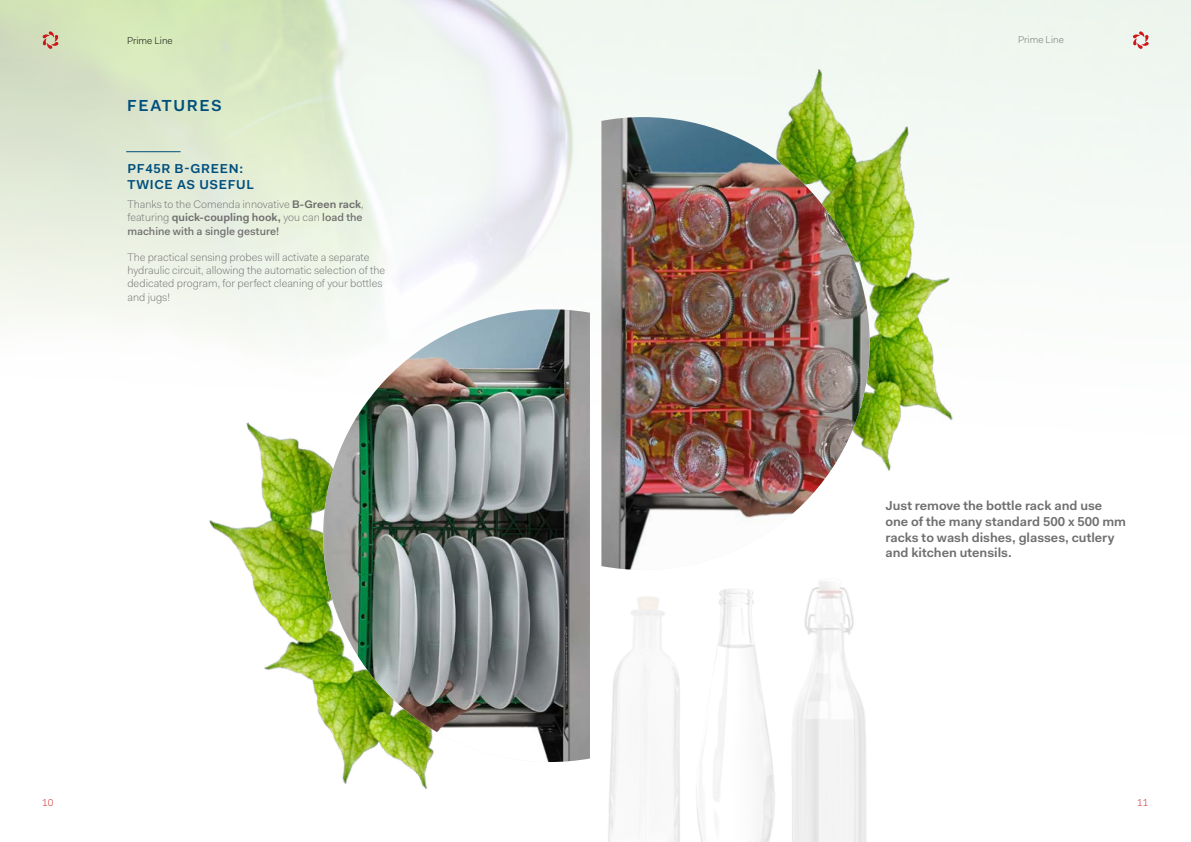
<style>
.page{position:relative;width:1191px;height:842px;background:#fff}
.page>*{position:absolute;margin:0;border:0;box-sizing:border-box;transform-origin:0 0}
.t1{font:600 16px "Fakt Pro";letter-spacing:.1em;color:#004f7d}
.t2{font:600 13px/15.6px "Fakt Pro";color:#706f6f}
.t3{font:600 13px/15.6px "Fakt Pro";letter-spacing:.05em;color:#004f7d}
.t4{font:300 11px/13.2px "Fakt Pro";color:#706f6f;text-align:justify}
.t5{font:300 10px "Fakt Pro";color:#000}
.t6{font:300 10px "Fakt Pro";color:#706f6f}
.t7{font:300 10px "Fakt Pro";color:#cd1719}
.s1{font-weight:600}
.s2{font-weight:500}
</style>
<div class="page">
<img style="left:0;top:0;width:1191px;height:339px">
<img style="left:209px;top:422px;width:219px;height:367px">
<img style="left:761px;top:54px;width:220px;height:417px">
<hr style="left:126px;top:151px;width:54px;height:1px;background:#004f7d">
<img style="left:601px;top:117px;width:268px;height:453px">
<img style="left:323px;top:309px;width:267px;height:453px">
<img style="left:608px;top:579px;width:259px;height:263px">
<svg style="left:43px;top:31px;width:15px;height:18px"></svg>
<svg style="left:1133px;top:31px;width:15px;height:18px"></svg>
<p class="t5" style="left:127px;top:34px;width:47px">Prime Line</p>
<p class="t6" style="left:1018px;top:33px;width:47px">Prime Line</p>
<h1 class="t1" style="left:127px;top:95px;width:96px">FEATURES</h1>
<p class="t3" style="left:127px;top:161px;width:128px">PF45R B-GREEN:<br>TWICE AS USEFUL</p>
<p class="t4" style="left:127px;top:198px;width:238px">Thanks to the Comenda innovative <span class="s1">B-Green rack</span>, featuring <span class="s1">quick-coupling hook,</span> you can <span class="s2">load the machine with a single gesture!</span></p>
<p class="t4" style="left:127px;top:251px;width:259px;text-align:left">The practical sensing probes will activate a separate hydraulic circuit, allowing the automatic selection of the dedicated program, for perfect cleaning of your bottles and jugs!</p>
<p class="t2" style="left:885px;top:498px;width:242px">Just remove the bottle rack and use one of the many standard 500 x 500 mm racks to wash dishes, glasses, cutlery and kitchen utensils.</p>
<p class="t7" style="left:42px;top:796px;width:13px">10</p>
<p class="t7" style="left:1137px;top:796px;width:13px">11</p>
</div>
